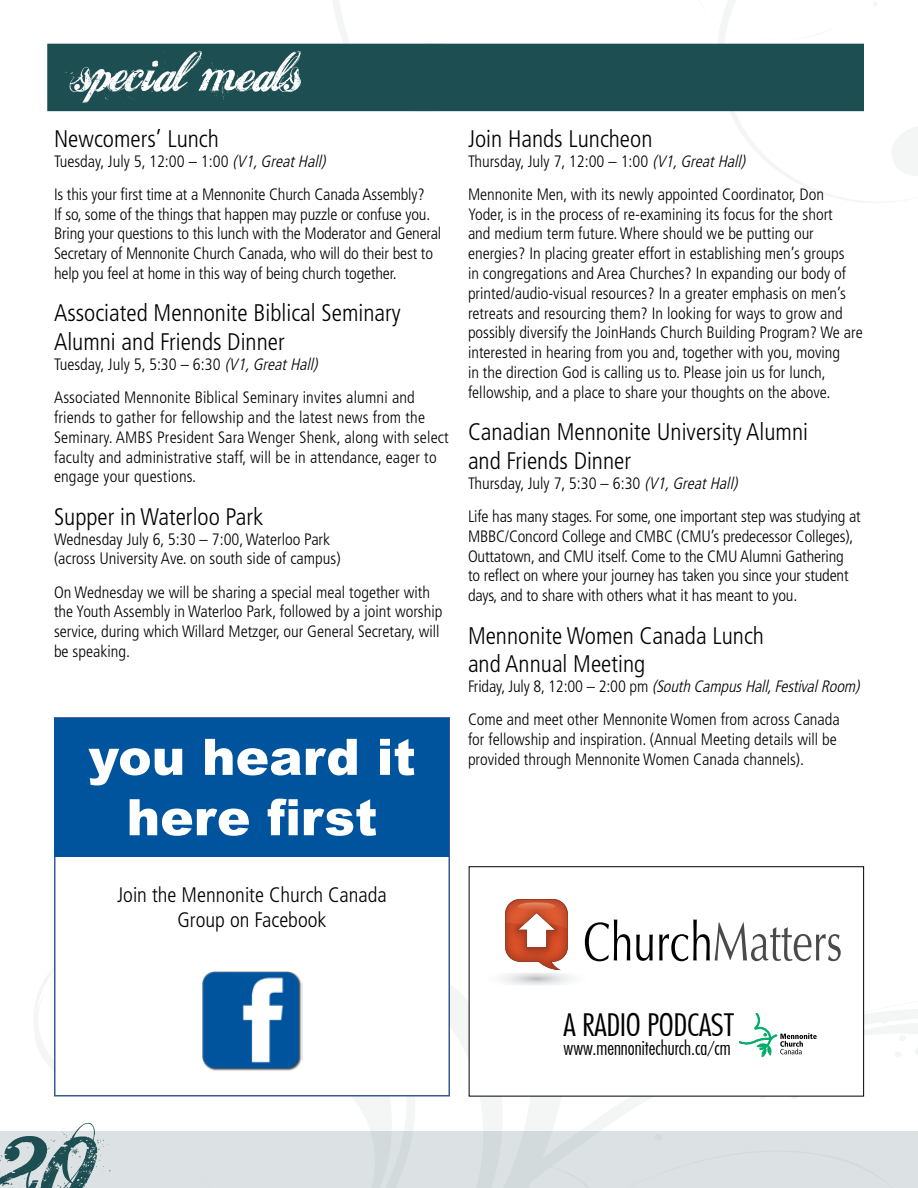
<style>
.page{position:relative;width:918px;height:1188px;background:#fff}
.page>*{position:absolute;margin:0;border:0;box-sizing:border-box;transform-origin:0 0}
.t1{font:105px "Hawaii Lover";color:#1d4e52}
.t2{font:60px "Hawaii Lover";color:#fff}
.t3{font:900 50.25px/60.3px "Arial";color:#fff;text-align:center}
.t4{font:30.3px "Fujiyama Light Plain";letter-spacing:-.01em;color:#000;scale:1.11 1}
.t5{font:300 condensed 24px/28.8px "Frutiger";color:#000}
.t6{font:300 condensed 21px/25.2px "Frutiger";color:#000;text-align:center}
.t7{font:19.5px "Fujiyama Light Plain";color:#000}
.t8{font:300 condensed 16.5px/19.8px "Frutiger";color:#000}
.s1{font-style:italic}
.s2{font-size:15.15px}
</style>
<div class="page">
<svg style="left:0;top:913px;width:918px;height:275px"></svg>
<svg style="left:264px;top:0;width:654px;height:203px"></svg>
<div style="left:47px;top:44px;width:817px;height:67px;background:#1d4e52"></div>
<div style="left:469px;top:867px;width:395px;height:229px;background:#fff"></div>
<div style="left:469px;top:866px;width:395px;height:231px;border:1px solid #000"></div>
<img style="left:505px;top:899px;width:63px;height:71px">
<img style="left:516px;top:928px;width:41px;height:20px">
<img style="left:507px;top:900px;width:60px;height:28px">
<img style="left:524px;top:912px;width:25px;height:11px">
<img style="left:518px;top:902px;width:37px;height:9px">
<svg style="left:585px;top:919px;width:45px;height:42px"></svg>
<svg style="left:636px;top:935px;width:17px;height:26px"></svg>
<svg style="left:659px;top:919px;width:182px;height:42px"></svg>
<svg style="left:739px;top:1013px;width:78px;height:44px"></svg>
<div style="left:54px;top:717px;width:396px;height:380px;background:#fff;border:2px solid #3b5997"></div>
<div style="left:55px;top:718px;width:394px;height:138px;background:#00549e"></div>
<img style="left:202px;top:971px;width:101px;height:100px">
<h2 class="t2" style="left:74px;top:19px;width:229px">special meals</h2>
<h3 class="t5" style="left:54px;top:124px;width:166px">Newcomers’ Lunch</h3>
<p class="t8" style="left:54px;top:144px;width:372px;line-height:33.3px">Tuesday, July 5, 12:00 – 1:00 <span class="s1">(V1,GreatHall)<br></span>Is this your first time at a Mennonite Church Canada Assembly?</p>
<p class="t8" style="left:54px;top:204px;width:389px">If so, some of the things that happen may puzzle or confuse you.<br>Bring your questions to this lunch with the Moderator and General Secretary of Mennonite Church Canada, who will do their best to help you feel at home in this way of being church together.</p>
<h3 class="t5" style="left:54px;top:299px;width:348px">Associated Mennonite Biblical Seminary<br>Alumni and Friends Dinner</h3>
<p class="t8" style="left:54px;top:348px;width:362px;line-height:33.3px">Tuesday, July 5, 5:30 – 6:30 <span class="s1">(V1,GreatHall)<br></span>Associated Mennonite Biblical Seminary invites alumni and</p>
<p class="t8" style="left:54px;top:408px;width:396px">friends to gather for fellowship and the latest news from the Seminary. AMBS President Sara Wenger Shenk, along with select faculty and administrative staff, will be in attendance, eager to engage your questions.</p>
<h3 class="t5" style="left:54px;top:502px;width:211px">Supper in Waterloo Park</h3>
<p class="t8" style="left:54px;top:529px;width:288px">Wednesday July 6, 5:30 – 7:00, Waterloo Park (across University Ave. on south side of campus)</p>
<p class="t8" style="left:54px;top:582px;width:390px">On Wednesday we will be sharing a special meal together with the Youth Assembly in Waterloo Park, followed by a joint worship service, during which Willard Metzger, our General Secretary, will be speaking.</p>
<h3 class="t3" style="left:88px;top:725px;width:329px">you heard it here first</h3>
<h3 class="t5" style="left:468px;top:124px;width:186px">Join Hands Luncheon</h3>
<p class="t8" style="left:468px;top:144px;width:358px;line-height:33.3px">Thursday, July 7, 12:00 – 1:00 <span class="s1">(V1,GreatHall)<br></span>Mennonite Men, with its newly appointed Coordinator, Don</p>
<p class="t8" style="left:468px;top:204px;width:396px">Yoder, is in the process of re-examining its focus for the short<br>and medium term future. Where should we be putting our energies? In placing greater effort in establishing men’s groups<br>in congregations and Area Churches? In expanding our body of printed/audio-visual resources? In a greater emphasis on men’s retreats and resourcing them? In looking for ways to grow and possibly diversify the JoinHands Church Building Program? We are interested in hearing from you and, together with you, moving<br>in the direction God is calling us to. Please join us for lunch, fellowship, and a place to share your thoughts on the above.</p>
<h3 class="t5" style="left:468px;top:418px;width:342px">Canadian Mennonite University Alumni and Friends Dinner</h3>
<p class="t8" style="left:468px;top:467px;width:394px;line-height:33.3px">Thursday, July 7, 5:30 – 6:30 <span class="s1">(V1,GreatHall)<br></span>Life has many stages. For some, one important step was studying at</p>
<p class="t8" style="left:468px;top:526px;width:387px">MBBC/Concord College and CMBC (CMU’s predecessor Colleges), Outtatown, and CMU itself. Come to the CMU Alumni Gathering to reflect on where your journey has taken you since your student days, and to share with others what it has meant to you.</p>
<h3 class="t5" style="left:468px;top:621px;width:298px">Mennonite Women Canada Lunch and Annual Meeting</h3>
<p class="t8" style="left:468px;top:670px;width:397px;line-height:33.3px">F r i d a y, J u l y 8 , 1 2 : 0 0 – 2 : 0 0 p m <span class="s1">(SouthCampusHall,FestivalRoom)<br></span>Come and meet other Mennonite Women from across Canada</p>
<p class="t8" style="left:468px;top:730px;width:370px">for fellowship and inspiration. (Annual Meeting details will be provided through Mennonite Women Canada channels).</p>
<p class="t6" style="left:117px;top:882px;width:271px">Join the Mennonite Church Canada<br>Group on Facebook</p>
<h1 class="t1" style="left:-20px;top:1075px;width:270px">20</h1>
<h3 class="t4" style="left:563px;top:1006px;width:155px">a radio podcast</h3>
<p class="t7" style="left:564px;top:1036px;width:169px">www.mennonitechurch.ca<span class="s2">/</span>cm</p>
</div>
